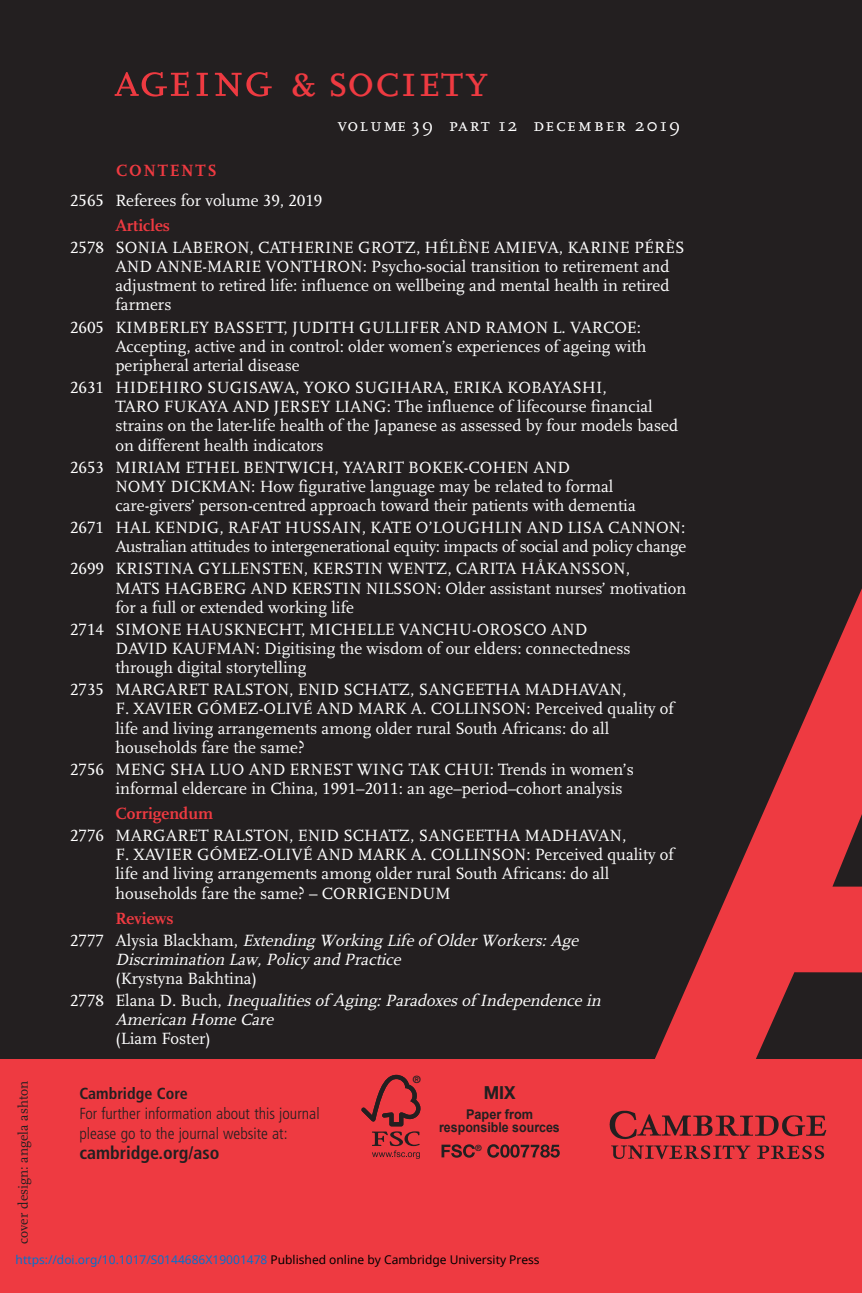
<style>
.page{position:relative;width:862px;height:1293px;background:#231f20}
.page>*{position:absolute;margin:0;border:0;box-sizing:border-box;transform-origin:0 0}
.t1{font:48px "Scala LF Caps";letter-spacing:.01em;color:#ee3a41}
.t2{font:19px "Scala Caps";letter-spacing:.09em;color:#fff}
.t3{font:700 condensed 18px "Frutiger";color:#231f20}
.t4{font:700 18px "Helvetica Neue";color:#231f20;scale:.95 1}
.t5{font:17px/19.2px "Scala LF";color:#fff}
.t6{font:italic 17px/19.2px "Scala LF";color:#fff}
.t7{font:700 17px "Scala LF";letter-spacing:.1em;color:#ee3a41}
.t8{font:300 condensed 16px/20px "Frutiger";color:#231f20}
.t9{font:14px "Scala LF";color:#231f20}
.t10{font:700 13.6px "Arial";color:#231f20;scale:.91 1}
.t11{font:700 13.4px "Arial";color:#231f20;scale:.95 1}
.t12{font:12px "Noto Sans";color:#0172cf}
.t13{font:700 10.2px "Helvetica Neue";color:#231f20}
.t14{font:700 8.6px "Helvetica Neue";color:#231f20}
.s1{font-size:50px}
.s2{font-weight:700;color:#ee3a41}
.s3{font-weight:700;font-style:normal;color:#ee3a41}
.s4{font-style:normal}
.s5{font-weight:700}
.s6{color:#000}
</style>
<div class="page">
<div style="left:0;top:1059px;width:862px;height:234px;background:#ee3a41"></div>
<svg style="left:361px;top:1075px;width:59px;height:84px"></svg>
<svg style="left:441px;top:1144px;width:34px;height:13px"></svg>
<svg style="left:487px;top:1144px;width:13px;height:13px"></svg>
<svg style="left:500px;top:588px;width:362px;height:570px"></svg>
<img style="left:607px;top:1108px;width:224px;height:52px">
<p class="t1" style="left:115px;top:51px;width:374px"><span class="s1">ageing</span> &amp; society</p>
<p class="t2" style="left:338px;top:113px;width:344px">volume 39 part 12 december 2019</p>
<p class="t7" style="left:116px;top:163px;width:102px">CONTENTS</p>
<p class="t9" style="left:17px;top:1243px;width:164px;rotate:-90deg">cover design: angela ashton</p>
<p class="t5" style="left:115px;top:189px;width:208px;line-height:24.8px;text-indent:-45px">2565 Referees for volume 39, 2019<br><span class="s2">Articles</span></p>
<p class="t5" style="left:115px;top:239px;width:571px;text-indent:-45px">2578 SONIA LABERON, CATHERINE GROTZ, HÉLÈNE AMIEVA, KARINE PÉRÈS AND ANNE-MARIE VONTHRON: Psycho-social transition to retirement and adjustment to retired life: influence on wellbeing and mental health in retired farmers</p>
<p class="t5" style="left:115px;top:319px;width:532px;text-indent:-45px">2605 KIMBERLEY BASSETT, JUDITH GULLIFER AND RAMON L. VARCOE:<br>Accepting, active and in control: older women’s experiences of ageing with peripheral arterial disease</p>
<p class="t5" style="left:115px;top:379px;width:564px;text-indent:-45px">2631 HIDEHIRO SUGISAWA, YOKO SUGIHARA, ERIKA KOBAYASHI,<br>TARO FUKAYA AND JERSEY LIANG: The influence of lifecourse financial strains on the later-life health of the Japanese as assessed by four models based on different health indicators</p>
<p class="t5" style="left:115px;top:459px;width:522px;text-indent:-45px">2653 MIRIAM ETHEL BENTWICH, YA’ARIT BOKEK-COHEN AND<br>NOMY DICKMAN: How figurative language may be related to formal care-givers’ person-centred approach toward their patients with dementia</p>
<p class="t5" style="left:70px;top:519px;width:618px;text-align:right">2671 HAL KENDIG, RAFAT HUSSAIN, KATE O’LOUGHLIN AND LISA CANNON:<br>Australian attitudes to intergenerational equity: impacts of social and policy change</p>
<p class="t5" style="left:115px;top:560px;width:572px;text-indent:-45px">2699 KRISTINA GYLLENSTEN, KERSTIN WENTZ, CARITA HÅKANSSON,<br>MATS HAGBERG AND KERSTIN NILSSON: Older assistant nurses’ motivation for a full or extended working life</p>
<p class="t5" style="left:115px;top:621px;width:517px;text-indent:-45px">2714 SIMONE HAUSKNECHT, MICHELLE VANCHU-OROSCO AND<br>DAVID KAUFMAN: Digitising the wisdom of our elders: connectedness through digital storytelling</p>
<p class="t5" style="left:115px;top:681px;width:560px;text-indent:-45px">2735 MARGARET RALSTON, ENID SCHATZ, SANGEETHA MADHAVAN,<br>F. XAVIER GÓMEZ-OLIVÉ AND MARK A. COLLINSON: Perceived quality of life and living arrangements among older rural South Africans: do all households fare the same?</p>
<p class="t5" style="left:115px;top:761px;width:520px;text-indent:-45px">2756 MENG SHA LUO AND ERNEST WING TAK CHUI: Trends in women’s informal eldercare in China, 1991–2011: an age–period–cohort analysis</p>
<p class="t5" style="left:70px;top:804px;width:558px;line-height:22px;text-indent:45px"><span class="s2">Corrigendum<br></span>2776 MARGARET RALSTON, ENID SCHATZ, SANGEETHA MADHAVAN,</p>
<p class="t5" style="left:115px;top:846px;width:560px">F. XAVIER GÓMEZ-OLIVÉ AND MARK A. COLLINSON: Perceived quality of life and living arrangements among older rural South Africans: do all households fare the same? – CORRIGENDUM</p>
<p class="t6" style="left:70px;top:908px;width:513px;line-height:22px;text-indent:45px"><span class="s3">Reviews<br></span><span class="s4">2 7 7 7 A l y s i a B l a c k h a m ,</span> Extending Working Life of OlderWorkers:Age</p>
<p class="t6" style="left:115px;top:951px;width:290px">Discrimination Law,Policy and Practice <span class="s4">(Krystyna Bakhtina)</span></p>
<p class="t6" style="left:115px;top:992px;width:490px;text-indent:-45px"><span class="s4">2 7 7 8 E l a n a D . B u c h ,</span> Inequalities of Aging:Paradoxes of Independence in<br>American Home Care<br><span class="s4">(Liam Foster)</span></p>
<p class="t8" style="left:79px;top:1085px;width:242px"><span class="s5">Cambridge Core<br></span>For further information about this journal please go to the journal website at:</p>
<p class="t3" style="left:79px;top:1145px;width:142px">cambridge.org/aso</p>
<p class="t13" style="left:413px;top:1075px;width:10px">®</p>
<p class="t4" style="left:484px;top:1086px;width:35px">MIX</p>
<p class="t11" style="left:466px;top:1106px;width:72px">Paper from</p>
<p class="t10" style="left:439px;top:1119px;width:134px">responsible sources</p>
<p class="t14" style="left:475px;top:1144px;width:8px">®</p>
<p class="t12" style="left:16px;top:1251px;width:526px">https://doi.org/10.1017/S0144686X19001478 <span class="s6">Published online by Cambridge University Press</span></p>
</div>
